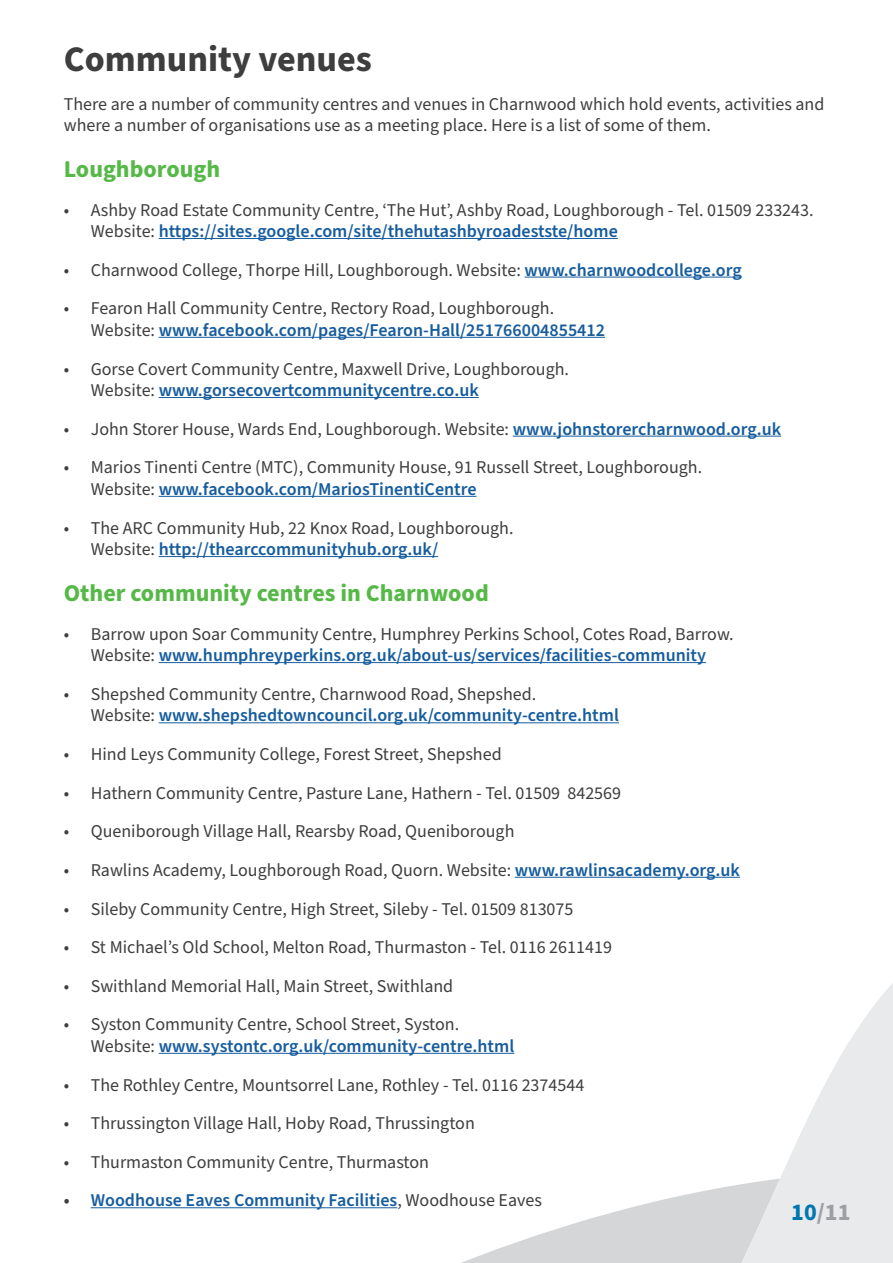
<style>
.page{position:relative;width:893px;height:1263px;background:#fff}
.page>*{position:absolute;margin:0;border:0;box-sizing:border-box;transform-origin:0 0}
.Subheader_1{font:700 36px "Source Sans Pro";color:#3e3e3f}
.Subheader_2{font:700 24px "Source Sans Pro";color:#56b947}
.t1{font:700 24px "Source Sans Pro";color:#9d9fa2}
.Body{font:18px/21.6px "Source Sans Pro";color:#3e3e3f}
.t2{font:600 18px "Source Sans Pro";color:#175d9e}
.s1{font-weight:600;color:#175d9e}
.s2{color:#3e3e3f}
.s3{font-weight:400;color:#3e3e3f}
.s4{color:#0077ae}
</style>
<div class="page">
<svg style="left:461px;top:1185px;width:274px;height:78px"></svg>
<svg style="left:735px;top:983px;width:158px;height:280px;fill:#e9eaeb"></svg>
<hr style="left:159px;top:238px;width:459px;height:1px;background:#175d9e">
<hr style="left:524px;top:277px;width:218px;height:1px;background:#175d9e">
<hr style="left:159px;top:337px;width:446px;height:1px;background:#175d9e">
<hr style="left:159px;top:397px;width:320px;height:1px;background:#175d9e">
<hr style="left:513px;top:436px;width:268px;height:1px;background:#175d9e">
<hr style="left:159px;top:496px;width:317px;height:1px;background:#175d9e">
<hr style="left:159px;top:556px;width:279px;height:1px;background:#175d9e">
<hr style="left:159px;top:662px;width:547px;height:1px;background:#175d9e">
<hr style="left:159px;top:722px;width:460px;height:1px;background:#175d9e">
<hr style="left:515px;top:877px;width:225px;height:1px;background:#175d9e">
<hr style="left:159px;top:1053px;width:355px;height:1px;background:#175d9e">
<hr style="left:91px;top:1207px;width:306px;height:1px;background:#175d9e">
<p class="Subheader_1" style="left:64px;top:34px;width:310px">Community venues</p>
<p class="Body" style="left:64px;top:93px;width:762px">There are a number of community centres and venues in Charnwood which hold events, activities and where a number of organisations use as a meeting place. Here is a list of some of them.</p>
<p class="Subheader_2" style="left:64px;top:153px;width:158px">Loughborough</p>
<p class="Body" style="left:91px;top:199px;width:724px;text-indent:-27px">• Ashby Road Estate Community Centre, ‘The Hut’, Ashby Road, Loughborough - Tel. 01509 233243.<br>Website: <span class="s1">https://sites.google.com/site/thehutashbyroadestste/home</span></p>
<p class="Body" style="left:64px;top:260px;width:679px">• Charnwood College, Thorpe Hill, Loughborough. Website: <span class="s1">www.charnwoodcollege.org</span></p>
<p class="Body" style="left:91px;top:298px;width:516px;text-indent:-27px">• Fearon Hall Community Centre, Rectory Road, Loughborough.<br>Website: <span class="s1">www.facebook.com/pages/Fearon-Hall/251766004855412</span></p>
<p class="Body" style="left:91px;top:358px;width:480px;text-indent:-27px">• Gorse Covert Community Centre, Maxwell Drive, Loughborough.<br>Website: <span class="s1">www.gorsecovertcommunitycentre.co.uk</span></p>
<p class="Body" style="left:64px;top:419px;width:719px">• John Storer House, Wards End, Loughborough. Website: <span class="s1">www.johnstorercharnwood.org.uk</span></p>
<p class="Body" style="left:91px;top:457px;width:613px;text-indent:-27px">• Marios Tinenti Centre (MTC), Community House, 91 Russell Street, Loughborough.<br>Website: <span class="s1">www.facebook.com/MariosTinentiCentre</span></p>
<p class="Body" style="left:91px;top:517px;width:424px;text-indent:-27px">• The ARC Community Hub, 22 Knox Road, Loughborough.<br>Website: <span class="s1">http://thearccommunityhub.org.uk/</span></p>
<p class="Subheader_2" style="left:64px;top:577px;width:426px">Other community centres in Charnwood</p>
<p class="Body" style="left:64px;top:623px;width:671px;text-align:center">• Barrow upon Soar Community Centre, Humphrey Perkins School, Cotes Road, Barrow.<br>Website: <span class="s1">www.humphreyperkins.org.uk/about-us/services/facilities-community</span></p>
<p class="Body" style="left:91px;top:684px;width:530px;text-indent:-27px">• Shepshed Community Centre, Charnwood Road, Shepshed.<br>Website: <span class="s1">www.shepshedtowncouncil.org.uk/community-centre.html</span></p>
<p class="Body" style="left:64px;top:744px;width:439px">• Hind Leys Community College, Forest Street, Shepshed</p>
<p class="Body" style="left:64px;top:782px;width:559px">• Hathern Community Centre, Pasture Lane, Hathern - Tel. 01509 842569</p>
<p class="Body" style="left:64px;top:821px;width:452px">• Queniborough Village Hall, Rearsby Road, Queniborough</p>
<p class="Body" style="left:64px;top:860px;width:678px">• Rawlins Academy, Loughborough Road, Quorn. Website: <span class="s1">www.rawlinsacademy.org.uk</span></p>
<p class="Body" style="left:64px;top:898px;width:511px">• Sileby Community Centre, High Street, Sileby - Tel. 01509 813075</p>
<p class="Body" style="left:64px;top:937px;width:550px">• St Michael’s Old School, Melton Road, Thurmaston - Tel. 0116 2611419</p>
<p class="Body" style="left:64px;top:975px;width:391px">• Swithland Memorial Hall, Main Street, Swithland</p>
<p class="Body" style="left:91px;top:1014px;width:425px;text-indent:-27px">• Syston Community Centre, School Street, Syston.<br>Website: <span class="s1">www.systontc.org.uk/community-centre.html</span></p>
<p class="Body" style="left:64px;top:1074px;width:522px">• The Rothley Centre, Mountsorrel Lane, Rothley - Tel. 0116 2374544</p>
<p class="Body" style="left:64px;top:1113px;width:413px">• Thrussington Village Hall, Hoby Road, Thrussington</p>
<p class="Body" style="left:64px;top:1151px;width:367px">• Thurmaston Community Centre, Thurmaston</p>
<p class="t2" style="left:64px;top:1188px;width:480px"><span class="s2">•</span> Woodhouse Eaves Community Facilities<span class="s3">, Woodhouse Eaves</span></p>
<h2 class="t1" style="left:791px;top:1196px;width:61px"><span class="s4">10</span>/11</h2>
</div>
